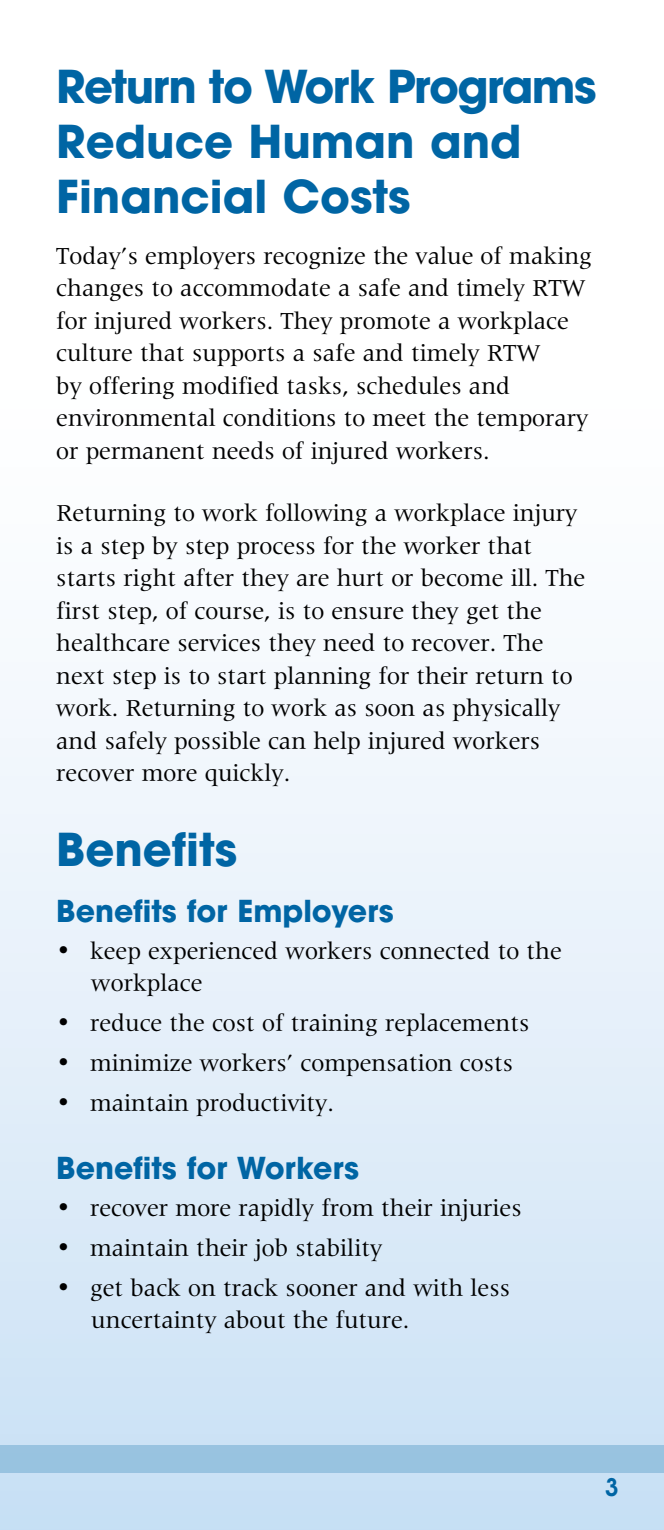
<style>
.page{position:relative;width:664px;height:1530px;background:#fff}
.page>*{position:absolute;margin:0;border:0;box-sizing:border-box;transform-origin:0 0}
.t1{font:700 45px/55px "Avant Garde";color:#0065a4}
.t2{font:700 30px "Avant Garde";color:#0065a4}
.t3{font:25px/32.5px "Latin 725 BT";color:#000}
.t4{font:600 25px "Avant Garde IT Cby BT";color:#0065a4}
</style>
<div class="page">
<div style="left:0;top:338px;width:664px;height:1192px;background:linear-gradient(to bottom,#fff,#cbe1f5)"></div>
<div style="left:0;top:1445px;width:664px;height:27px;background:#98c3e0"></div>
<h2 class="t1" style="left:56px;top:59px;width:542px">Return to Work Programs<br>Reduce Human and<br>Financial Costs</h2>
<p class="t3" style="left:56px;top:239px;width:537px">Today’s employers recognize the value of making changes to accommodate a safe and timely RTW for injured workers. They promote a workplace culture that supports a safe and timely RTW<br>by offering modified tasks, schedules and environmental conditions to meet the temporary or permanent needs of injured workers.</p>
<p class="t3" style="left:56px;top:497px;width:530px">Returning to work following a workplace injury is a step by step process for the worker that starts right after they are hurt or become ill. The first step, of course, is to ensure they get the healthcare services they need to recover. The next step is to start planning for their return to work. Returning to work as soon as physically and safely possible can help injured workers recover more quickly.</p>
<h2 class="t1" style="left:56px;top:822px;width:182px">Benefits</h2>
<h3 class="t2" style="left:56px;top:891px;width:339px">Benefits for Employers</h3>
<p class="t3" style="left:91px;top:934px;width:472px;text-indent:-35px">• keep experienced workers connected to the workplace</p>
<p class="t3" style="left:56px;top:1007px;width:475px">• reduce the cost of training replacements</p>
<p class="t3" style="left:56px;top:1047px;width:458px">• minimize workers’ compensation costs</p>
<p class="t3" style="left:56px;top:1087px;width:279px">• maintain productivity.</p>
<h3 class="t2" style="left:56px;top:1148px;width:304px">Benefits for Workers</h3>
<p class="t3" style="left:56px;top:1191px;width:467px">• recover more rapidly from their injuries</p>
<p class="t3" style="left:56px;top:1231px;width:327px">• maintain their job stability</p>
<p class="t3" style="left:91px;top:1271px;width:420px;text-indent:-35px">• get back on track sooner and with less uncertainty about the future.</p>
<p class="t4" style="left:604px;top:1472px;width:16px">3</p>
</div>
